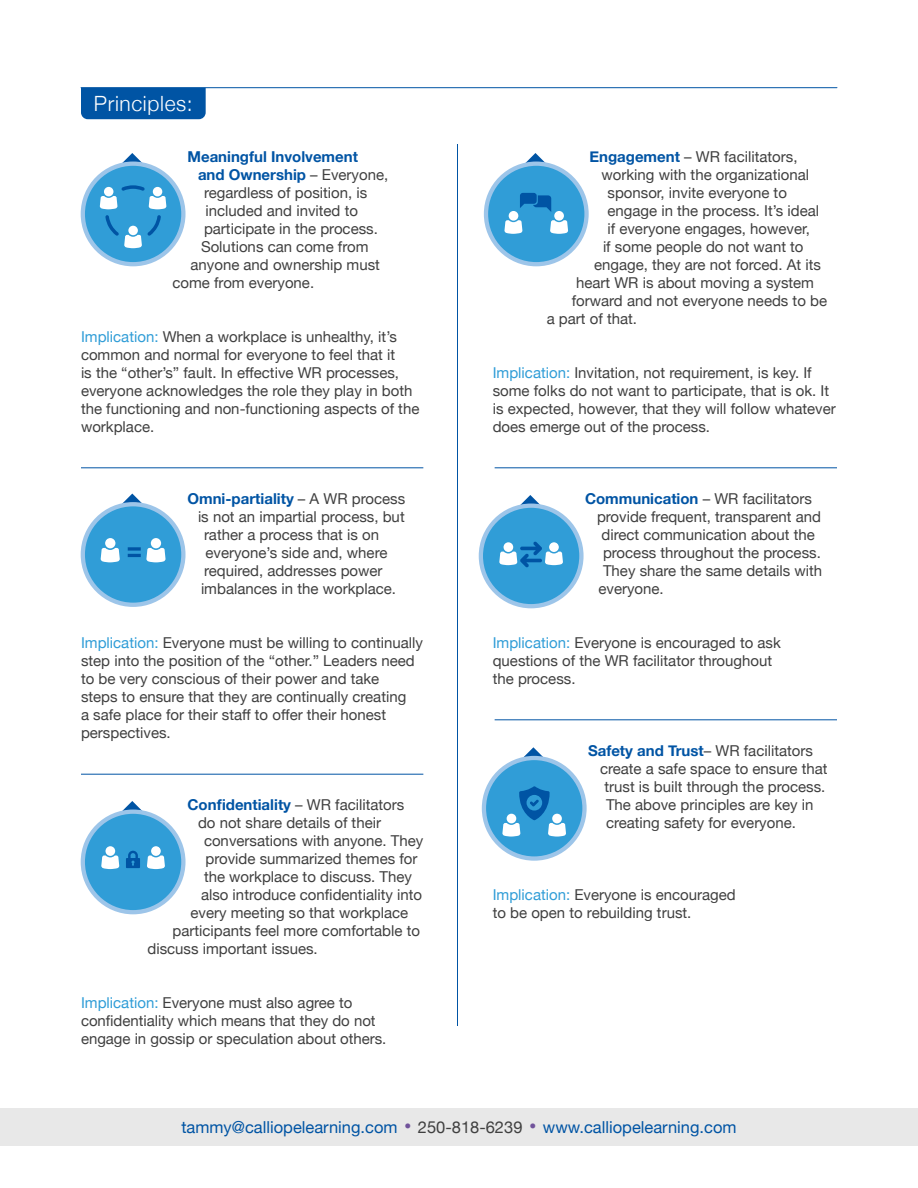
<style>
.page{position:relative;width:918px;height:1188px;background:#fff}
.page>*{position:absolute;margin:0;border:0;box-sizing:border-box;transform-origin:0 0}
.sub_headings_blue{font:300 21px "Helvetica Neue";letter-spacing:.03em;color:#fff}
.t1{font:16.5px "Helvetica Neue";color:#0054a4}
.for_leaders{font:15px/18px "Helvetica Neue";color:#404040}
.for_leaders-2{font:700 15px "Helvetica Neue";color:#0054a4}
.s1{font-weight:400;color:#404040}
.s2{color:#309dd7}
.s3{font-weight:700;color:#0054a4}
.s4{font-size:22.5px;color:#71539b}
.s5{color:#404040}
</style>
<div class="page">
<div style="left:81px;top:88px;width:125px;height:31px;background:#0054a4"></div>
<hr style="left:81px;top:87px;width:756px;height:1px;background:#0054a4">
<div style="left:0;top:1108px;width:918px;height:38px;background:#e8e8e8"></div>
<hr style="left:457px;top:144px;width:1px;height:882px;background:#0054a4">
<svg style="left:80px;top:153px;width:106px;height:114px"></svg>
<svg style="left:80px;top:494px;width:106px;height:113px"></svg>
<svg style="left:80px;top:801px;width:106px;height:114px"></svg>
<svg style="left:481px;top:747px;width:106px;height:114px"></svg>
<svg style="left:478px;top:495px;width:106px;height:114px"></svg>
<svg style="left:483px;top:153px;width:106px;height:114px"></svg>
<hr style="left:495px;top:468px;width:342px;height:1px;background:#0054a4">
<hr style="left:495px;top:720px;width:342px;height:1px;background:#0054a4">
<hr style="left:81px;top:774px;width:342px;height:1px;background:#0054a4">
<hr style="left:81px;top:468px;width:342px;height:1px;background:#0054a4">
<p class="sub_headings_blue" style="left:94px;top:87px;width:100px">Principles:</p>
<p class="for_leaders-2" style="left:188px;top:145px;width:172px">Meaningful Involvement</p>
<p class="for_leaders-2" style="left:198px;top:163px;width:192px">and Ownership <span class="s1">– Everyone,</span></p>
<p class="for_leaders" style="left:204px;top:185px;width:165px">regardless of position, is</p>
<p class="for_leaders" style="left:206px;top:203px;width:154px">included and invited to</p>
<p class="for_leaders" style="left:204px;top:221px;width:175px">participate in the process.</p>
<p class="for_leaders" style="left:201px;top:239px;width:169px">Solutions can come from</p>
<p class="for_leaders" style="left:190px;top:257px;width:191px">anyone and ownership must</p>
<p class="for_leaders" style="left:172px;top:275px;width:143px">come from everyone.</p>
<p class="for_leaders" style="left:81px;top:329px;width:340px"><span class="s2">Implication:</span> When a workplace is unhealthy, it’s common and normal for everyone to feel that it<br>is the “other’s” fault. In effective WR processes, everyone acknowledges the role they play in both the functioning and non-functioning aspects of the workplace.</p>
<p class="for_leaders-2" style="left:188px;top:487px;width:219px">Omni-partiality <span class="s1">– A WR process</span></p>
<p class="for_leaders" style="left:198px;top:509px;width:208px">is not an impartial process, but</p>
<p class="for_leaders" style="left:204px;top:527px;width:177px">rather a process that is on</p>
<p class="for_leaders" style="left:206px;top:545px;width:183px">everyone’s side and, where</p>
<p class="for_leaders" style="left:204px;top:563px;width:180px">required, addresses power</p>
<p class="for_leaders" style="left:201px;top:581px;width:197px">imbalances in the workplace.</p>
<p class="for_leaders" style="left:81px;top:635px;width:343px"><span class="s2">Implication:</span> Everyone must be willing to continually step into the position of the “other.” Leaders need to be very conscious of their power and take<br>steps to ensure that they are continually creating<br>a safe place for their staff to offer their honest perspectives.</p>
<p class="for_leaders-2" style="left:188px;top:793px;width:218px">Confidentiality <span class="s1">– WR facilitators</span></p>
<p class="for_leaders" style="left:198px;top:815px;width:185px">do not share details of their</p>
<p class="for_leaders" style="left:204px;top:833px;width:221px">conversations with anyone. They</p>
<p class="for_leaders" style="left:206px;top:851px;width:213px">provide summarized themes for</p>
<p class="for_leaders" style="left:204px;top:869px;width:210px">the workplace to discuss. They</p>
<p class="for_leaders" style="left:201px;top:887px;width:223px">also introduce confidentiality into</p>
<p class="for_leaders" style="left:190px;top:905px;width:219px">every meeting so that workplace</p>
<p class="for_leaders" style="left:172px;top:923px;width:249px">participants feel more comfortable to</p>
<p class="for_leaders" style="left:148px;top:941px;width:172px">discuss important issues.</p>
<p class="for_leaders" style="left:81px;top:995px;width:307px"><span class="s2">Implication:</span> Everyone must also agree to confidentiality which means that they do not engage in gossip or speculation about others.</p>
<p class="for_leaders" style="left:590px;top:149px;width:210px"><span class="s3">Engagement</span> – WR facilitators,</p>
<p class="for_leaders" style="left:602px;top:167px;width:209px">working with the organizational</p>
<p class="for_leaders" style="left:608px;top:185px;width:181px">sponsor, invite everyone to</p>
<p class="for_leaders" style="left:608px;top:203px;width:213px">engage in the process. It’s ideal</p>
<p class="for_leaders" style="left:608px;top:221px;width:204px">if everyone engages, however,</p>
<p class="for_leaders" style="left:603px;top:239px;width:202px">if some people do not want to</p>
<p class="for_leaders" style="left:594px;top:257px;width:228px">engage, they are not forced. At its</p>
<p class="for_leaders" style="left:576px;top:275px;width:240px">heart WR is about moving a system</p>
<p class="for_leaders" style="left:572px;top:293px;width:257px">forward and not everyone needs to be</p>
<p class="for_leaders" style="left:547px;top:311px;width:92px">a part of that.</p>
<p class="for_leaders" style="left:493px;top:365px;width:345px"><span class="s2">Implication:</span> Invitation, not requirement, is key. If some folks do not want to participate, that is ok. It is expected, however, that they will follow whatever does emerge out of the process.</p>
<p class="for_leaders" style="left:585px;top:491px;width:228px"><span class="s3">Communication</span> – WR facilitators</p>
<p class="for_leaders" style="left:597px;top:509px;width:225px">provide frequent, transparent and</p>
<p class="for_leaders" style="left:602px;top:527px;width:215px">direct communication about the</p>
<p class="for_leaders" style="left:603px;top:545px;width:219px">process throughout the process.</p>
<p class="for_leaders" style="left:603px;top:563px;width:221px">They share the same details with</p>
<p class="for_leaders" style="left:598px;top:581px;width:67px">everyone.</p>
<p class="for_leaders" style="left:493px;top:635px;width:290px"><span class="s2">Implication:</span> Everyone is encouraged to ask questions of the WR facilitator throughout the process.</p>
<p class="for_leaders" style="left:588px;top:743px;width:227px"><span class="s3">Safety and Trust</span>– WR facilitators</p>
<p class="for_leaders" style="left:600px;top:761px;width:229px">create a safe space to ensure that</p>
<p class="for_leaders" style="left:604px;top:779px;width:222px">trust is built through the process.</p>
<p class="for_leaders" style="left:606px;top:797px;width:209px">The above principles are key in</p>
<p class="for_leaders" style="left:606px;top:815px;width:192px">creating safety for everyone.</p>
<p class="for_leaders" style="left:493px;top:887px;width:245px"><span class="s2">Implication:</span> Everyone is encouraged to be open to rebuilding trust.</p>
<p class="t1" style="left:181px;top:1115px;width:557px">tammy@calliopelearning.com <span class="s4">•</span> <span class="s5">250-818-6239</span> <span class="s4">•</span> www.calliopelearning.com</p>
</div>
